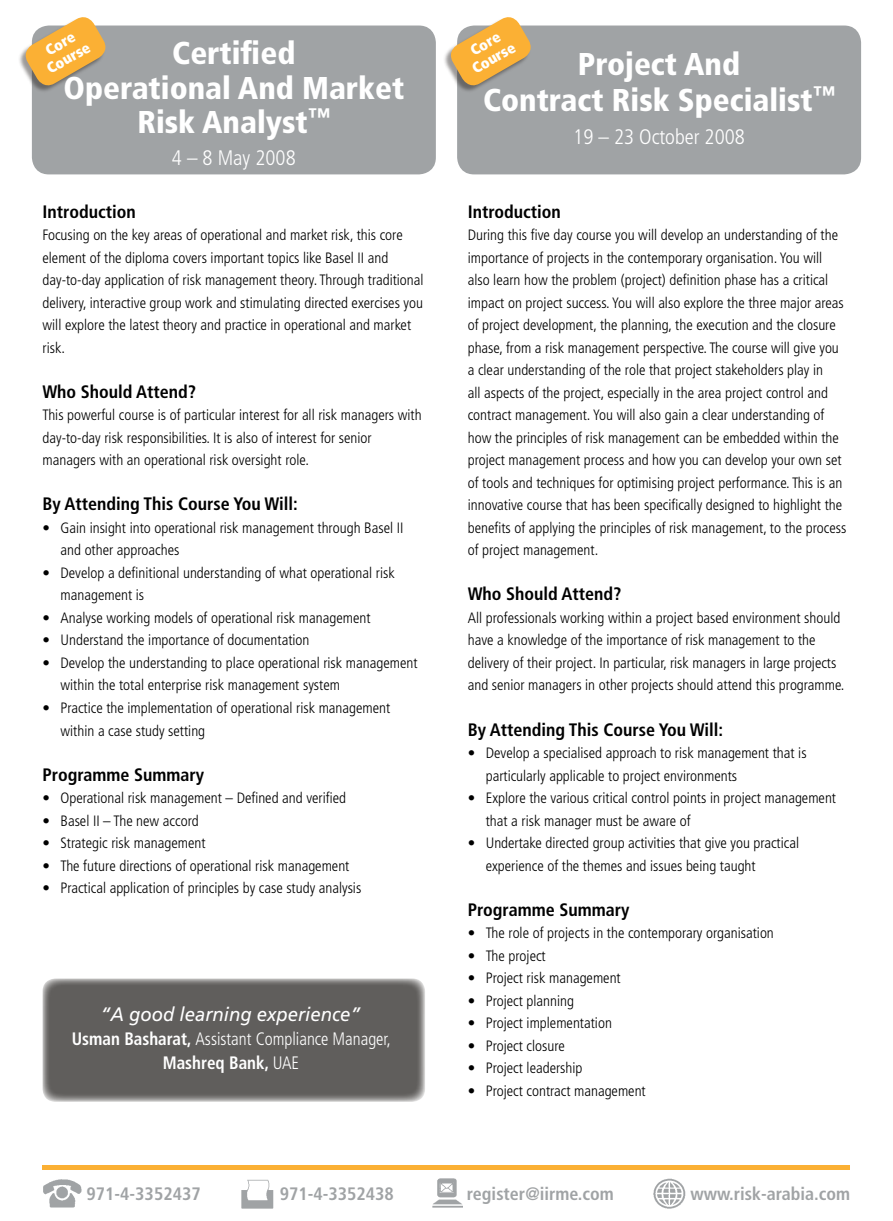
<style>
.page{position:relative;width:893px;height:1221px;background:#fff}
.page>*{position:absolute;margin:0;border:0;box-sizing:border-box;transform-origin:0 0}
.t1{font:900 condensed 31.5px/34.5px "Frutiger";color:#fff;text-align:center}
.t2{font:300 condensed 21px "Frutiger";color:#fff}
.t3{font:italic 19.5px "Frutiger";color:#fff;scale:.95 1}
.t4{font:700 condensed 18px "Frutiger";color:#000}
.t5{font:700 condensed 18px "Frutiger";color:#a0a3a5}
.t6{font:300 condensed 18px/24px "Frutiger";color:#fff;text-align:center;scale:.95 1}
.t7{font:300 condensed 15px/22.5px "Frutiger";color:#000}
.t8{font:900 condensed 15px/16.5px "Frutiger";color:#fff;text-align:center}
.s1{font-weight:700}
</style>
<div class="page">
<hr style="left:43px;top:1165px;width:807px;height:4px;background:#fbb034">
<img style="left:43px;top:1179px;width:39px;height:29px">
<img style="left:241px;top:1179px;width:33px;height:29px">
<img style="left:432px;top:1178px;width:30px;height:29px">
<img style="left:654px;top:1178px;width:31px;height:30px">
<div style="left:32px;top:26px;width:404px;height:148px;background:#a0a3a5;border-radius:17px"></div>
<div style="left:17px;top:17px;width:88px;height:77px;background:#221d1a;opacity:.45"></div>
<svg style="left:21px;top:17px;width:89px;height:73px"></svg>
<div style="left:457px;top:26px;width:404px;height:148px;background:#a0a3a5;border-radius:17px"></div>
<div style="left:442px;top:17px;width:88px;height:77px;background:#221d1a;opacity:.45"></div>
<svg style="left:446px;top:17px;width:89px;height:73px"></svg>
<div style="left:43px;top:978px;width:382px;height:123px;background:#605e5c;border-radius:13px"></div>
<p class="t8" style="left:35px;top:48px;width:49px;rotate:-30deg">Core<br>Course</p>
<h1 class="t1" style="left:63px;top:36px;width:342px">Certified<br>Operational And Market<br>Risk Analyst<sup>™</sup></h1>
<h2 class="t2" style="left:172px;top:145px;width:125px">4 – 8 May 2008</h2>
<p class="t4" style="left:43px;top:201px;width:95px">Introduction</p>
<p class="t7" style="left:43px;top:224px;width:383px">Focusing on the key areas of operational and market risk, this core element of the diploma covers important topics like Basel II and day-to-day application of risk management theory. Through traditional delivery, interactive group work and stimulating directed exercises you will explore the latest theory and practice in operational and market risk.</p>
<p class="t4" style="left:43px;top:381px;width:155px">Who Should Attend?</p>
<p class="t7" style="left:43px;top:404px;width:381px">This powerful course is of particular interest for all risk managers with day-to-day risk responsibilities. It is also of interest for senior managers with an operational risk oversight role.</p>
<p class="t4" style="left:43px;top:493px;width:257px">By Attending This Course You Will:</p>
<p class="t7" style="left:61px;top:516px;width:344px;text-indent:-18px">• Gain insight into operational risk management through Basel II and other approaches</p>
<p class="t7" style="left:61px;top:561px;width:336px;text-indent:-18px">• Develop a definitional understanding of what operational risk management is</p>
<p class="t7" style="left:43px;top:606px;width:330px">• Analyse working models of operational risk management</p>
<p class="t7" style="left:43px;top:629px;width:268px">• Understand the importance of documentation</p>
<p class="t7" style="left:61px;top:651px;width:359px;text-indent:-18px">• Develop the understanding to place operational risk management within the total enterprise risk management system</p>
<p class="t7" style="left:61px;top:696px;width:331px;text-indent:-18px">• Practice the implementation of operational risk management within a case study setting</p>
<p class="t4" style="left:43px;top:763px;width:163px">Programme Summary</p>
<p class="t7" style="left:43px;top:786px;width:305px">• Operational risk management – Defined and verified</p>
<p class="t7" style="left:43px;top:809px;width:158px">• Basel II – The new accord</p>
<p class="t7" style="left:43px;top:831px;width:165px">• Strategic risk management</p>
<p class="t7" style="left:43px;top:854px;width:308px">• The future directions of operational risk management</p>
<p class="t7" style="left:43px;top:876px;width:320px">• Practical application of principles by case study analysis</p>
<h3 class="t3" style="left:100px;top:1002px;width:276px">“A good learning experience”</h3>
<p class="t6" style="left:72px;top:1026px;width:337px"><span class="s1">Usman Basharat,</span> Assistant Compliance Manager,<br><span class="s1">Mashreq Bank,</span> UAE</p>
<p class="t8" style="left:461px;top:48px;width:49px;rotate:-30deg">Core<br>Course</p>
<h1 class="t1" style="left:483px;top:46px;width:354px;line-height:36px">Project And<br>Contract Risk Specialist<sup>™</sup></h1>
<h2 class="t2" style="left:573px;top:124px;width:173px">19 – 23 October 2008</h2>
<p class="t4" style="left:468px;top:201px;width:95px">Introduction</p>
<p class="t7" style="left:468px;top:224px;width:380px">During this five day course you will develop an understanding of the importance of projects in the contemporary organisation. You will also learn how the problem (project) definition phase has a critical impact on project success. You will also explore the three major areas of project development, the planning, the execution and the closure phase, from a risk management perspective. The course will give you a clear understanding of the role that project stakeholders play in<br>all aspects of the project, especially in the area project control and contract management. You will also gain a clear understanding of how the principles of risk management can be embedded within the project management process and how you can develop your own set of tools and techniques for optimising project performance. This is an innovative course that has been specifically designed to highlight the benefits of applying the principles of risk management, to the process of project management.</p>
<p class="t4" style="left:468px;top:583px;width:155px">Who Should Attend?</p>
<p class="t7" style="left:468px;top:606px;width:378px">All professionals working within a project based environment should have a knowledge of the importance of risk management to the delivery of their project. In particular, risk managers in large projects and senior managers in other projects should attend this programme.</p>
<p class="t4" style="left:468px;top:718px;width:257px">By Attending This Course You Will:</p>
<p class="t7" style="left:486px;top:741px;width:322px;text-indent:-18px">• Develop a specialised approach to risk management that is particularly applicable to project environments</p>
<p class="t7" style="left:486px;top:786px;width:352px;text-indent:-18px">• Explore the various critical control points in project management that a risk manager must be aware of</p>
<p class="t7" style="left:486px;top:831px;width:315px;text-indent:-18px">• Undertake directed group activities that give you practical experience of the themes and issues being taught</p>
<p class="t4" style="left:468px;top:898px;width:163px">Programme Summary</p>
<p class="t7" style="left:468px;top:921px;width:308px">• The role of projects in the contemporary organisation</p>
<p class="t7" style="left:468px;top:944px;width:80px">• The project</p>
<p class="t7" style="left:468px;top:966px;width:155px">• Project risk management</p>
<p class="t7" style="left:468px;top:989px;width:108px">• Project planning</p>
<p class="t7" style="left:468px;top:1011px;width:146px">• Project implementation</p>
<p class="t7" style="left:468px;top:1034px;width:99px">• Project closure</p>
<p class="t7" style="left:468px;top:1056px;width:116px">• Project leadership</p>
<p class="t7" style="left:468px;top:1079px;width:180px">• Project contract management</p>
<p class="t5" style="left:86px;top:1183px;width:116px">971-4-3352437</p>
<p class="t5" style="left:280px;top:1183px;width:116px">971-4-3352438</p>
<p class="t5" style="left:467px;top:1183px;width:148px">register@iirme.com</p>
<p class="t5" style="left:690px;top:1183px;width:161px">www.risk-arabia.com</p>
</div>
